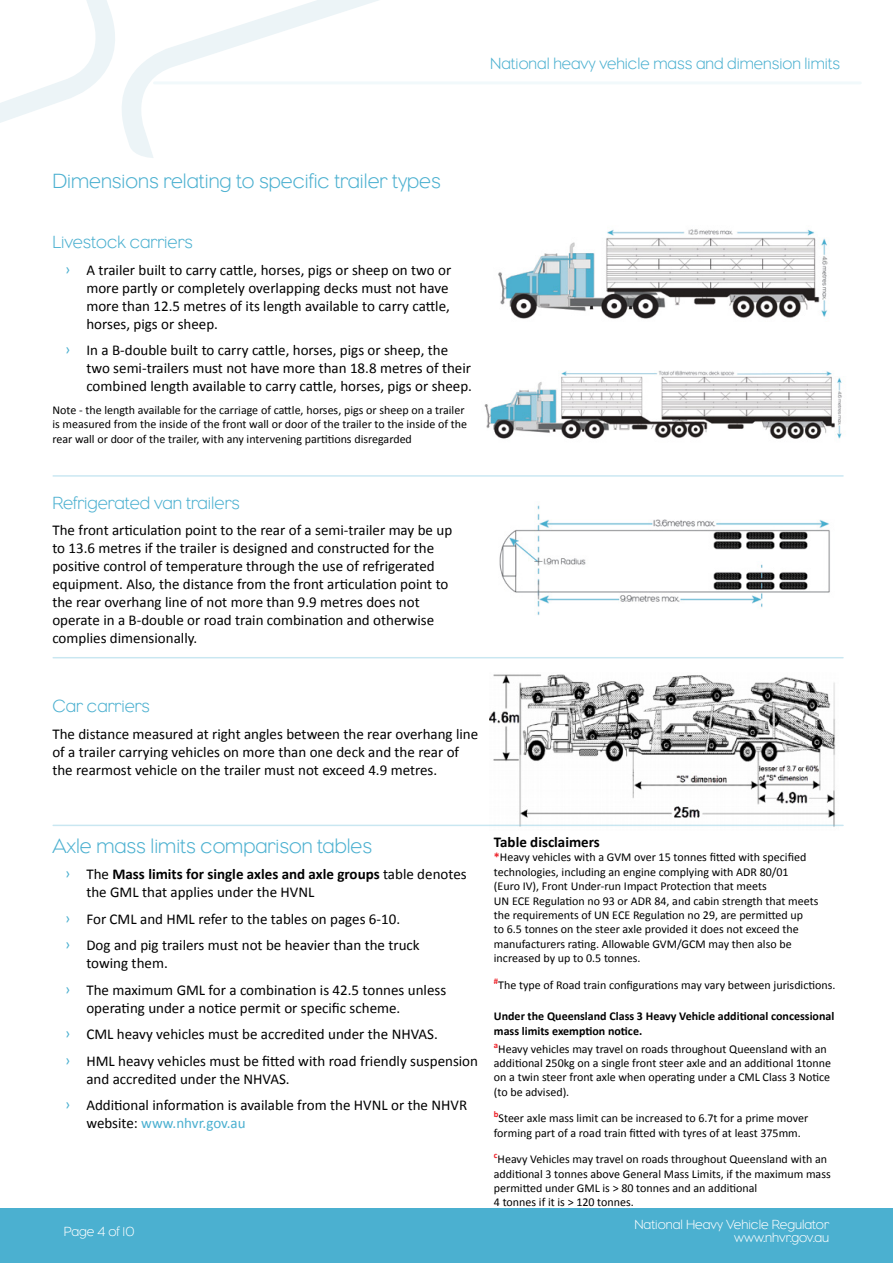
<style>
.page{position:relative;width:893px;height:1263px;background:#fff}
.page>*{position:absolute;margin:0;border:0;box-sizing:border-box;transform-origin:0 0}
.Body_Copy{font:300 21px "Eagle";color:#4bb0d0}
.Body_Copy-2{font:300 18px "Eagle";color:#4bb0d0}
.t1{font:300 16.5px "Eagle";color:#4bb0d0}
.Body_Copy-3{font:15px/18px "Calibri";color:#000}
.Bullets{font:700 15px "Calibri";color:#000}
.t2{font:300 13.5px/13.5px "Eagle";color:#fff;text-align:right}
.Bullets-2{font:12px/14.4px "Calibri";color:#000}
.Body_Copy-4{font:12px/14.4px "Calibri";color:#000}
.Bullets-3{font:700 12px/14.4px "Calibri";color:#000}
.s1{color:#4bb0d0}
.s2{font-weight:700}
.s3{font-weight:700;color:#ed1d24}
</style>
<div class="page">
<div style="left:0;top:1208px;width:893px;height:55px;background:#4bb0d0"></div>
<svg style="left:0;top:0;width:105px;height:123px"></svg>
<svg style="left:105px;top:0;width:274px;height:158px"></svg>
<hr style="left:154px;top:81px;width:706px;height:3px;background:#78c3de">
<img style="left:489px;top:674px;width:352px;height:153px">
<hr style="left:53px;top:657px;width:790px;height:1px;background:#78c3de">
<img style="left:498px;top:229px;width:330px;height:90px">
<img style="left:484px;top:370px;width:358px;height:69px">
<hr style="left:53px;top:825px;width:790px;height:1px;background:#78c3de">
<img style="left:499px;top:505px;width:331px;height:111px">
<hr style="left:53px;top:475px;width:790px;height:2px;background:#78c3de">
<p class="t1" style="left:490px;top:54px;width:351px">National heavy vehicle mass and dimension limits</p>
<p class="Body_Copy" style="left:52px;top:169px;width:390px">Dimensions relating to specific trailer types</p>
<p class="Body_Copy-2" style="left:52px;top:232px;width:142px">Livestock carriers</p>
<p class="Body_Copy-3" style="left:86px;top:261px;width:366px;text-indent:-21px"><span class="s1">ͧ</span> A trailer built to carry cattle, horses, pigs or sheep on two or more partly or completely overlapping decks must not have more than 12.5 metres of its length available to carry cattle, horses, pigs or sheep.</p>
<p class="Body_Copy-3" style="left:86px;top:341px;width:387px;text-indent:-21px"><span class="s1">ͧ</span> In a B-double built to carry cattle, horses, pigs or sheep, the two semi-trailers must not have more than 18.8 metres of their combined length available to carry cattle, horses, pigs or sheep.</p>
<p class="Body_Copy-4" style="left:52px;top:403px;width:416px">Note - the length available for the carriage of cattle, horses, pigs or sheep on a trailer is measured from the inside of the front wall or door of the trailer to the inside of the rear wall or door of the trailer, with any intervening partitions disregarded</p>
<p class="Body_Copy-2" style="left:52px;top:493px;width:189px">Refrigerated van trailers</p>
<p class="Body_Copy-3" style="left:52px;top:521px;width:401px">The front articulation point to the rear of a semi-trailer may be up to 13.6 metres if the trailer is designed and constructed for the positive control of temperature through the use of refrigerated equipment. Also, the distance from the front articulation point to the rear overhang line of not more than 9.9 metres does not operate in a B-double or road train combination and otherwise complies dimensionally.</p>
<p class="Body_Copy-2" style="left:52px;top:696px;width:99px">Car carriers</p>
<p class="Body_Copy-3" style="left:52px;top:725px;width:427px">The distance measured at right angles between the rear overhang line of a trailer carrying vehicles on more than one deck and the rear of the rearmost vehicle on the trailer must not exceed 4.9 metres.</p>
<p class="Body_Copy" style="left:52px;top:834px;width:321px">Axle mass limits comparison tables</p>
<p class="Body_Copy-3" style="left:86px;top:865px;width:382px;text-indent:-21px"><span class="s1">ͧ</span> The <span class="s2">Mass limits for single axles and axle groups</span> table denotes the GML that applies under the HVNL</p>
<p class="Body_Copy-3" style="left:65px;top:910px;width:336px"><span class="s1">ͧ</span> For CML and HML refer to the tables on pages 6-10.</p>
<p class="Body_Copy-3" style="left:86px;top:936px;width:335px;text-indent:-21px"><span class="s1">ͧ</span> Dog and pig trailers must not be heavier than the truck towing them.</p>
<p class="Body_Copy-3" style="left:86px;top:981px;width:361px;text-indent:-21px"><span class="s1">ͧ</span> The maximum GML for a combination is 42.5 tonnes unless operating under a notice permit or specific scheme.</p>
<p class="Body_Copy-3" style="left:65px;top:1025px;width:374px"><span class="s1">ͧ</span> CML heavy vehicles must be accredited under the NHVAS.</p>
<p class="Body_Copy-3" style="left:86px;top:1052px;width:393px;text-indent:-21px"><span class="s1">ͧ</span> HML heavy vehicles must be fitted with road friendly suspension and accredited under the NHVAS.</p>
<p class="Body_Copy-3" style="left:86px;top:1096px;width:382px;text-indent:-21px"><span class="s1">ͧ</span> Additional information is available from the HVNL or the NHVR website: <span class="s1">www.nhvr.gov.au</span></p>
<p class="Bullets" style="left:494px;top:832px;width:108px">Table disclaimers</p>
<p class="Bullets-2" style="left:494px;top:850px;width:326px"><span class="s3">*</span>Heavy vehicles with a GVM over 15 tonnes fitted with specified technologies, including an engine complying with ADR 80/01<br>(Euro IV), Front Under-run Impact Protection that meets<br>UN ECE Regulation no 93 or ADR 84, and cabin strength that meets the requirements of UN ECE Regulation no 29, are permitted up<br>to 6.5 tonnes on the steer axle provided it does not exceed the manufacturers rating. Allowable GVM/GCM may then also be increased by up to 0.5 tonnes.</p>
<p class="Bullets-2" style="left:494px;top:978px;width:343px"><sup>#</sup>The type of Road train configurations may vary between jurisdictions.</p>
<p class="Bullets-3" style="left:494px;top:1009px;width:342px">Under the Queensland Class 3 Heavy Vehicle additional concessional mass limits exemption notice.</p>
<p class="Bullets-2" style="left:494px;top:1041px;width:339px"><sup>a</sup>Heavy vehicles may travel on roads throughout Queensland with an additional 250kg on a single front steer axle and an additional 1tonne on a twin steer front axle when operating under a CML Class 3 Notice (to be advised).</p>
<p class="Bullets-2" style="left:494px;top:1111px;width:316px"><sup>b</sup>Steer axle mass limit can be increased to 6.7t for a prime mover forming part of a road train fitted with tyres of at least 375mm.</p>
<p class="Bullets-2" style="left:494px;top:1152px;width:338px"><sup>c</sup>Heavy Vehicles may travel on roads throughout Queensland with an additional 3 tonnes above General Mass Limits, if the maximum mass permitted under GML is &gt; 80 tonnes and an additional<br>4 tonnes if it is &gt; 120 tonnes.</p>
<p class="t2" style="left:64px;top:1224px;width:72px">Page 4 of 10</p>
<p class="t2" style="left:634px;top:1217px;width:196px">National Heavy Vehicle Regulator www.nhvr.gov.au</p>
</div>
